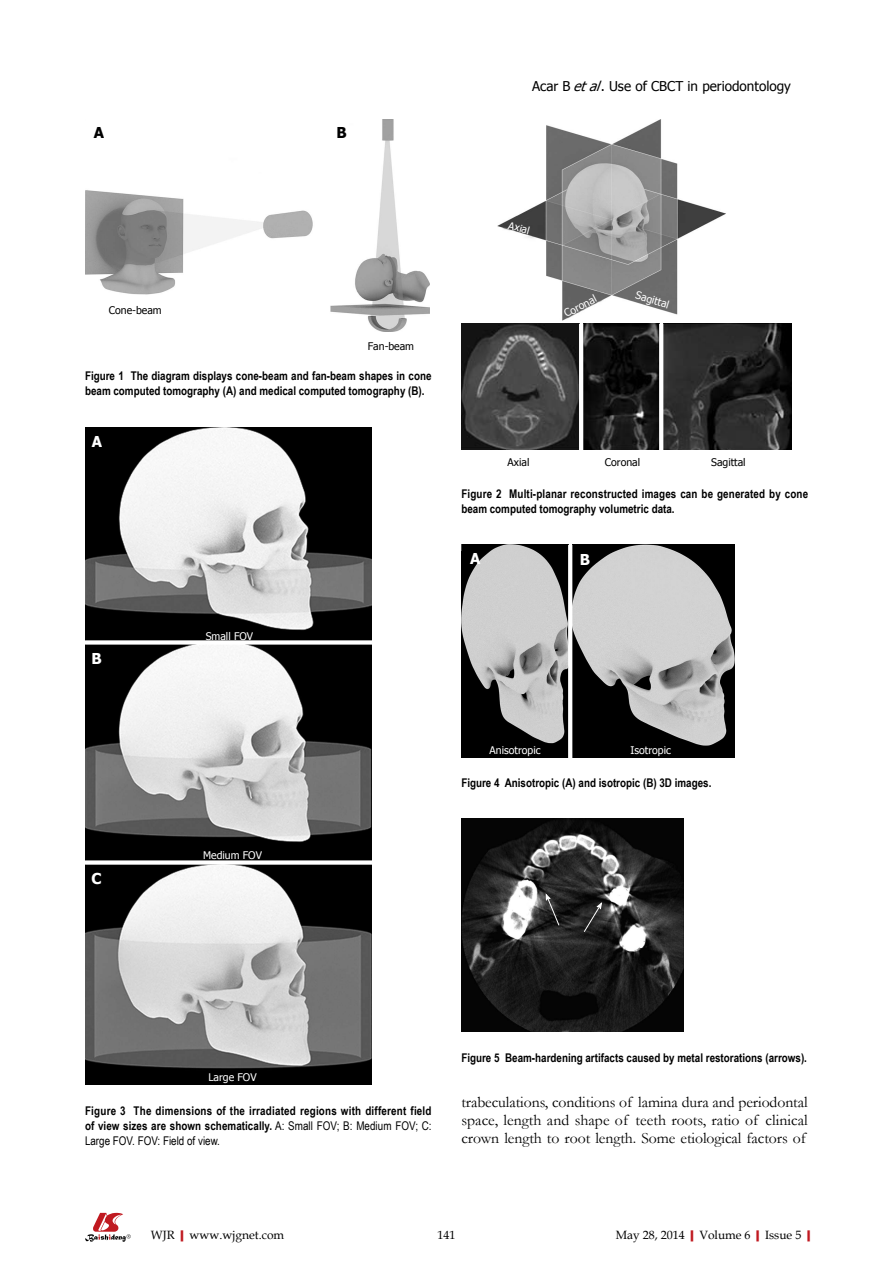
<style>
.page{position:relative;width:893px;height:1263px;background:#fff}
.page>*{position:absolute;margin:0;border:0;box-sizing:border-box;transform-origin:0 0}
.t1{font:15.75px/18.3px "Garamond";letter-spacing:-.005em;color:#000;text-align:justify}
.t2{font:700 15px "Tahoma";color:#fff}
.t3{font:700 15px "Tahoma";color:#000}
.t4{font:13.5px "Tahoma";color:#000}
.t5{font:700 12px/15px "Arial Narrow";color:#000}
.t6{font:12px "Book Antiqua";color:#000}
.t7{font:10.5px "Tahoma";color:#fff}
.t8{font:10.5px "Tahoma";color:#000}
.s1{font-style:italic}
.s2{font-weight:400}
.s3{font-weight:700;color:#c01920}
</style>
<div class="page">
<svg style="left:85px;top:1213px;width:46px;height:29px"></svg>
<img style="left:85px;top:119px;width:344px;height:213px">
<img style="left:663px;top:324px;width:128px;height:126px">
<img style="left:461px;top:324px;width:118px;height:126px">
<img style="left:583px;top:324px;width:76px;height:126px">
<img style="left:498px;top:119px;width:228px;height:201px">
<img style="left:85px;top:427px;width:287px;height:213px">
<img style="left:85px;top:645px;width:287px;height:215px">
<img style="left:85px;top:865px;width:286px;height:220px">
<img style="left:461px;top:545px;width:107px;height:212px">
<img style="left:572px;top:545px;width:162px;height:212px">
<img style="left:461px;top:819px;width:223px;height:212px">
<svg style="left:546px;top:894px;width:13px;height:32px"></svg>
<svg style="left:584px;top:903px;width:18px;height:29px"></svg>
<svg style="left:659px;top:324px;width:1px;height:126px"></svg>
<svg style="left:568px;top:545px;width:1px;height:213px"></svg>
<p class="t3" style="left:94px;top:122px;width:12px">A</p>
<p class="t3" style="left:336px;top:122px;width:12px">B</p>
<p class="t4" style="left:532px;top:77px;width:260px">Acar B <span class="s1">etal</span>. Use of CBCT in periodontology</p>
<p class="t8" style="left:109px;top:303px;width:54px">Cone-beam</p>
<p class="t8" style="left:368px;top:339px;width:48px">Fan-beam</p>
<p class="t5" style="left:85px;top:368px;width:348px">Figure 1 The diagram displays cone-beam and fan-beam shapes in cone beam computed tomography (A) and medical computed tomography (B).</p>
<p class="t2" style="left:92px;top:431px;width:12px">A</p>
<p class="t2" style="left:91px;top:648px;width:12px">B</p>
<p class="t7" style="left:206px;top:629px;width:49px">Small FOV</p>
<p class="t7" style="left:511px;top:218px;width:23px;rotate:16deg">Axial</p>
<p class="t7" style="left:561px;top:308px;width:37px;rotate:-27deg">Coronal</p>
<p class="t7" style="left:638px;top:288px;width:36px;rotate:17deg">Sagittal</p>
<p class="t8" style="left:508px;top:455px;width:23px">Axial</p>
<p class="t8" style="left:605px;top:455px;width:37px">Coronal</p>
<p class="t8" style="left:711px;top:455px;width:36px">Sagittal</p>
<p class="t5" style="left:461px;top:485px;width:348px">Figure 2 Multi-planar reconstructed images can be generated by cone beam computed tomography volumetric data.</p>
<p class="t2" style="left:470px;top:548px;width:12px">A</p>
<p class="t2" style="left:580px;top:549px;width:12px">B</p>
<p class="t2" style="left:91px;top:868px;width:12px">C</p>
<p class="t7" style="left:203px;top:848px;width:60px">Medium FOV</p>
<p class="t7" style="left:490px;top:743px;width:52px">Anisotropic</p>
<p class="t7" style="left:631px;top:743px;width:42px">Isotropic</p>
<p class="t5" style="left:461px;top:775px;width:252px">Figure 4 Anisotropic (A) and isotropic (B) 3D images.</p>
<p class="t7" style="left:208px;top:1070px;width:50px">Large FOV</p>
<p class="t5" style="left:85px;top:1103px;width:348px;text-align:justify">Figure 3 The dimensions of the irradiated regions with different field of view sizes are shown schematically. <span class="s2">A: Small FOV; B: Medium FOV; C:<br>Large FOV. FOV: Field of view.</span></p>
<p class="t5" style="left:461px;top:1050px;width:347px">Figure 5 Beam-hardening artifacts caused by metal restorations (arrows).</p>
<p class="t1" style="left:461px;top:1092px;width:348px">trabeculations, conditions of lamina dura and periodontal space, length and shape of teeth roots, ratio of clinical crown length to root length. Some etiological factors of</p>
<p class="t6" style="left:151px;top:1226px;width:135px">WJR<span class="s3">|</span>www.wjgnet.com</p>
<p class="t6" style="left:437px;top:1226px;width:19px">141</p>
<p class="t6" style="left:616px;top:1226px;width:202px">May 28, 2014<span class="s3">|</span>Volume 6<span class="s3">|</span>Issue 5<span class="s3">|</span></p>
</div>
